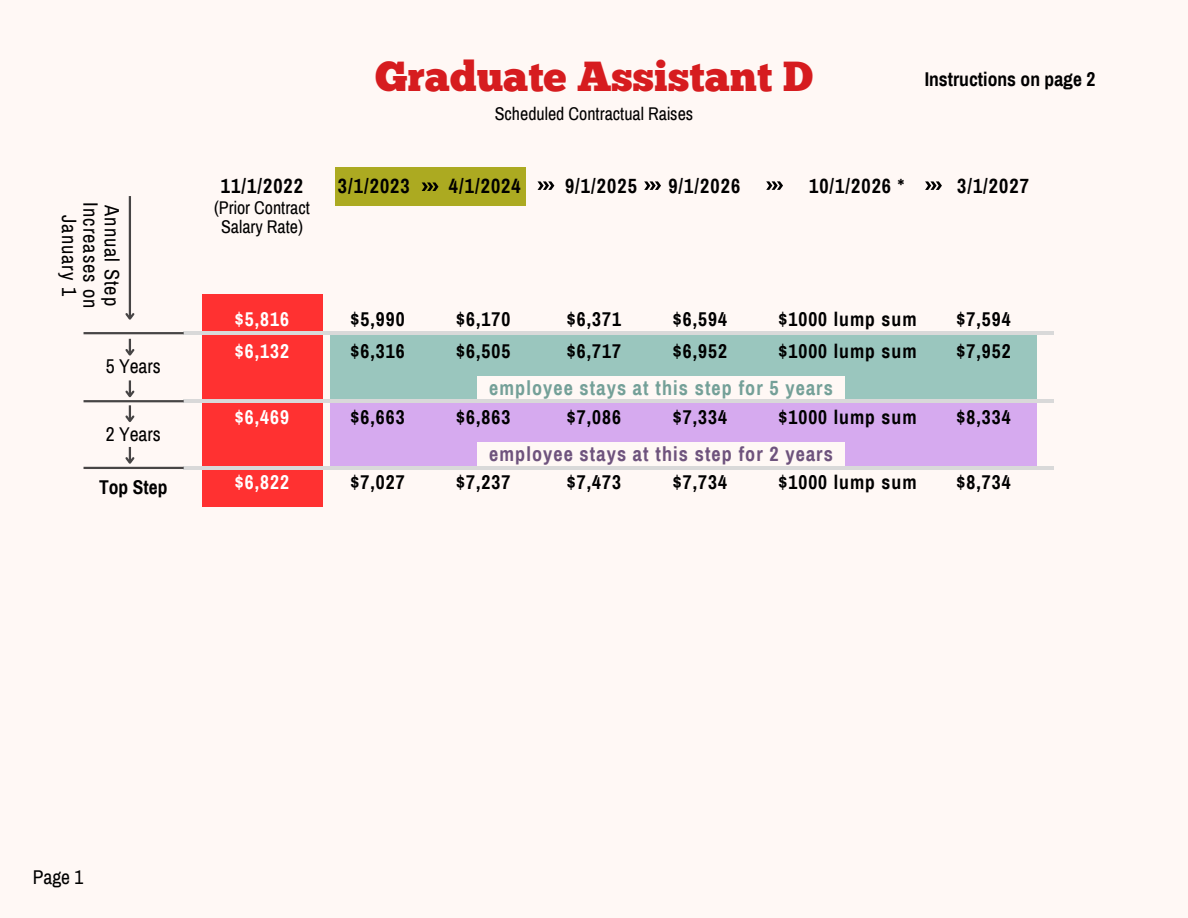
<style>
.page{position:relative;width:1188px;height:918px;background:#fff8f5}
.page>*{position:absolute;margin:0;border:0;box-sizing:border-box;transform-origin:0 0}
.t1{font:42px "Chunk Five";color:#d61c1f}
.t2{font:20.4px/21.3px "Archivo Narrow";letter-spacing:.05em;color:#000;text-align:center}
.t3{font:700 20.1px "Archivo Narrow";letter-spacing:.055em;color:#000}
.t4{font:700 20.1px "Archivo Narrow";letter-spacing:.055em;color:#74a098}
.t5{font:700 20.1px "Archivo Narrow";letter-spacing:.055em;color:#6e537d}
.t6{font:700 19.5px/32.7px "Archivo Narrow";letter-spacing:.055em;color:#000}
.t7{font:700 19.5px/32.7px "Archivo Narrow";letter-spacing:.055em;color:#fff}
.t8{font:700 19.5px "Archivo Narrow";color:#000}
.t9{font:19.5px "Archivo Narrow";color:#000}
.t10{font:18px "Archivo Narrow";color:#000}
</style>
<div class="page">
<div style="left:202px;top:294px;width:120px;height:212px;background:#ff3131"></div>
<div style="left:330px;top:333px;width:706px;height:66px;background:#9ac6be"></div>
<div style="left:330px;top:403px;width:707px;height:63px;background:#d6aaef"></div>
<div style="left:478px;top:376px;width:367px;height:23px;background:#fff8f5"></div>
<div style="left:478px;top:443px;width:367px;height:23px;background:#fff8f5"></div>
<hr style="left:184px;top:331px;width:870px;height:4px;background:#d9d9d9">
<hr style="left:184px;top:399px;width:870px;height:4px;background:#d9d9d9">
<hr style="left:184px;top:466px;width:870px;height:4px;background:#d9d9d9">
<svg style="left:538px;top:181px;width:16px;height:9px"></svg>
<svg style="left:644px;top:181px;width:17px;height:9px"></svg>
<svg style="left:925px;top:181px;width:17px;height:9px"></svg>
<hr style="left:129px;top:196px;width:2px;height:123px;background:#474545">
<svg style="left:125px;top:311px;width:10px;height:9px"></svg>
<hr style="left:84px;top:332px;width:100px;height:2px;background:#474545">
<hr style="left:84px;top:400px;width:100px;height:2px;background:#474545">
<hr style="left:84px;top:467px;width:100px;height:2px;background:#474545">
<svg style="left:125px;top:339px;width:10px;height:17px"></svg>
<svg style="left:123px;top:380px;width:13px;height:42px"></svg>
<svg style="left:125px;top:447px;width:10px;height:17px"></svg>
<div style="left:335px;top:167px;width:190px;height:39px;background:#acaa21"></div>
<svg style="left:422px;top:182px;width:17px;height:9px"></svg>
<svg style="left:766px;top:181px;width:17px;height:9px"></svg>
<h2 class="t2" style="left:122px;top:202px;width:108px;rotate:90deg">Annual Step<br>Increases on<br>January 1</h2>
<h2 class="t9" style="left:106px;top:356px;width:57px">5 Years</h2>
<p class="t9" style="left:106px;top:424px;width:57px">2 Years</p>
<p class="t6" style="left:99px;top:471px;width:70px">Top Step</p>
<p class="t1" style="left:375px;top:60px;width:440px">Graduate Assistant D</p>
<h2 class="t10" style="left:495px;top:104px;width:200px">Scheduled Contractual Raises</h2>
<h1 class="t8" style="left:925px;top:69px;width:172px">Instructions on page 2</h1>
<p class="t3" style="left:338px;top:176px;width:73px">3/1/2023</p>
<h2 class="t3" style="left:449px;top:176px;width:73px">4/1/2024</h2>
<p class="t3" style="left:809px;top:176px;width:97px">10/1/2026 *</p>
<p class="t3" style="left:221px;top:176px;width:84px">11/1/2022</p>
<p class="t3" style="left:565px;top:176px;width:73px">9/1/2025</p>
<h3 class="t3" style="left:668px;top:176px;width:73px">9/1/2026</h3>
<p class="t3" style="left:957px;top:176px;width:73px">3/1/2027</p>
<p class="t10" style="left:214px;top:198px;width:97px">(Prior Contract</p>
<h2 class="t10" style="left:221px;top:217px;width:83px">Salary Rate)</h2>
<h3 class="t7" style="left:235px;top:303px;width:56px">$5,816 $6,132</h3>
<p class="t6" style="left:351px;top:303px;width:56px">$5,990 $6,316</p>
<h2 class="t6" style="left:456px;top:303px;width:56px">$6,170 $6,505</h2>
<h2 class="t6" style="left:567px;top:303px;width:56px">$6,371 $6,717</h2>
<h2 class="t6" style="left:673px;top:303px;width:56px">$6,594 $6,952</h2>
<h2 class="t6" style="left:779px;top:303px;width:140px">$1000 lump sum</h2>
<p class="t6" style="left:779px;top:335px;width:140px">$1000 lump sum</p>
<h2 class="t6" style="left:956px;top:303px;width:56px">$7,594 $7,952</h2>
<h3 class="t4" style="left:489px;top:377px;width:345px">employee stays at this step for 5 years</h3>
<p class="t7" style="left:235px;top:401px;width:56px">$6,469</p>
<h2 class="t6" style="left:351px;top:401px;width:56px">$6,663</h2>
<h2 class="t6" style="left:456px;top:401px;width:56px">$6,863</h2>
<h2 class="t6" style="left:567px;top:401px;width:56px">$7,086</h2>
<h2 class="t6" style="left:673px;top:401px;width:56px">$7,334</h2>
<h2 class="t6" style="left:779px;top:401px;width:140px">$1000 lump sum</h2>
<h2 class="t6" style="left:956px;top:401px;width:56px">$8,334</h2>
<p class="t5" style="left:489px;top:444px;width:345px">employee stays at this step for 2 years</p>
<p class="t7" style="left:235px;top:466px;width:56px">$6,822</p>
<p class="t6" style="left:351px;top:466px;width:56px">$7,027</p>
<h2 class="t6" style="left:456px;top:466px;width:56px">$7,237</h2>
<h2 class="t6" style="left:567px;top:466px;width:56px">$7,473</h2>
<h2 class="t6" style="left:673px;top:466px;width:56px">$7,734</h2>
<h2 class="t6" style="left:779px;top:466px;width:140px">$1000 lump sum</h2>
<h2 class="t6" style="left:956px;top:466px;width:56px">$8,734</h2>
<p class="t9" style="left:33px;top:867px;width:52px">Page 1</p>
</div>
